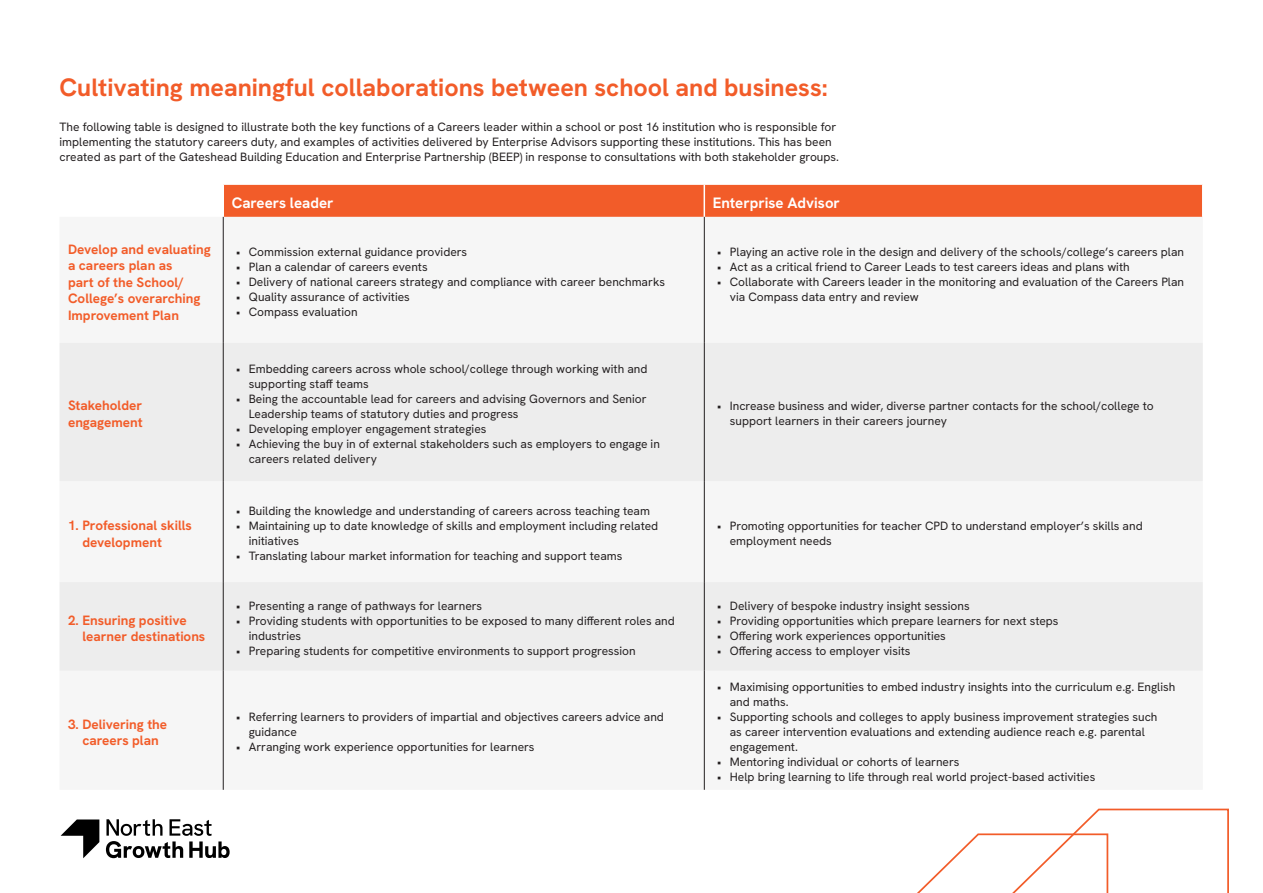
<style>
.page{position:relative;width:1263px;height:893px;background:#fff}
.page>*{position:absolute;margin:0;border:0;box-sizing:border-box;transform-origin:0 0}
.t1{font:700 25.05px "Hanken Grotesk";color:#f25c29}
.t2{font:700 15px "Hanken Grotesk";color:#fff}
.t3{font:700 13.5px/16.5px "Hanken Grotesk";color:#f25c29}
.t4{font:12px/15px "Hanken Grotesk";color:#231f20}
</style>
<div class="page">
<svg style="left:106px;top:819px;width:124px;height:39px"></svg>
<svg style="left:61px;top:819px;width:38px;height:39px"></svg>
<svg style="left:917px;top:808px;width:312px;height:85px"></svg>
<div style="left:224px;top:185px;width:978px;height:32px;background:#f25c29"></div>
<svg style="left:60px;top:343px;width:1143px;height:328px;fill:#ededed"></svg>
<hr style="left:703px;top:185px;width:2px;height:32px;background:#fff">
<hr style="left:223px;top:217px;width:1px;height:126px;background:#231f20">
<hr style="left:223px;top:343px;width:1px;height:138px;background:#231f20">
<hr style="left:223px;top:481px;width:1px;height:101px;background:#231f20">
<hr style="left:223px;top:582px;width:1px;height:89px;background:#231f20">
<hr style="left:223px;top:671px;width:1px;height:119px;background:#231f20">
<hr style="left:704px;top:217px;width:1px;height:126px;background:#231f20">
<hr style="left:704px;top:343px;width:1px;height:138px;background:#231f20">
<hr style="left:704px;top:481px;width:1px;height:101px;background:#231f20">
<hr style="left:704px;top:582px;width:1px;height:89px;background:#231f20">
<hr style="left:704px;top:671px;width:1px;height:119px;background:#231f20">
<h1 class="t1" style="left:60px;top:71px;width:770px">Cultivating meaningful collaborations between school and business:</h1>
<p class="t4" style="left:60px;top:119px;width:781px">The following table is designed to illustrate both the key functions of a Careers leader within a school or post 16 institution who is responsible for implementing the statutory careers duty, and examples of activities delivered by Enterprise Advisors supporting these institutions. This has been created as part of the Gateshead Building Education and Enterprise Partnership (BEEP) in response to consultations with both stakeholder groups.</p>
<p class="t2" style="left:232px;top:193px;width:103px">Careers leader</p>
<p class="t2" style="left:713px;top:193px;width:129px">Enterprise Advisor</p>
<p class="t3" style="left:68px;top:240px;width:144px">Develop and evaluating a careers plan as<br>part of the School/<br>College’s overarching<br>Improvement Plan</p>
<p class="t4" style="left:236px;top:244px;width:233px">• Commission external guidance providers</p>
<p class="t4" style="left:236px;top:259px;width:193px">• Plan a calendar of careers events</p>
<p class="t4" style="left:236px;top:274px;width:430px">• Delivery of national careers strategy and compliance with career benchmarks</p>
<p class="t4" style="left:236px;top:289px;width:175px">• Quality assurance of activities</p>
<p class="t4" style="left:236px;top:304px;width:123px">• Compass evaluation</p>
<p class="t3" style="left:68px;top:397px;width:76px">Stakeholder engagement</p>
<p class="t3" style="left:82px;top:517px;width:111px;text-indent:-14px">1. Professional skills development</p>
<p class="t3" style="left:82px;top:612px;width:124px;text-indent:-14px">2. Ensuring positive learner destinations</p>
<p class="t4" style="left:249px;top:361px;width:400px;text-indent:-13px">• Embedding careers across whole school/college through working with and supporting staff teams</p>
<p class="t4" style="left:249px;top:391px;width:399px;text-indent:-13px">• Being the accountable lead for careers and advising Governors and Senior<br>Leadership teams of statutory duties and progress</p>
<p class="t4" style="left:236px;top:421px;width:252px">• Developing employer engagement strategies</p>
<p class="t4" style="left:249px;top:436px;width:413px;text-indent:-13px">• Achieving the buy in of external stakeholders such as employers to engage in careers related delivery</p>
<p class="t4" style="left:236px;top:503px;width:415px">• Building the knowledge and understanding of careers across teaching team</p>
<p class="t4" style="left:249px;top:518px;width:411px;text-indent:-13px">• Maintaining up to date knowledge of skills and employment including related initiatives</p>
<p class="t4" style="left:236px;top:548px;width:388px">• Translating labour market information for teaching and support teams</p>
<p class="t4" style="left:236px;top:598px;width:248px">• Presenting a range of pathways for learners</p>
<p class="t4" style="left:249px;top:613px;width:428px;text-indent:-13px">• Providing students with opportunities to be exposed to many different roles and industries</p>
<p class="t4" style="left:236px;top:643px;width:401px">• Preparing students for competitive environments to support progression</p>
<p class="t3" style="left:68px;top:715px;width:101px;text-align:center">3. Delivering the careers plan</p>
<p class="t4" style="left:249px;top:709px;width:417px;text-indent:-13px">• Referring learners to providers of impartial and objectives careers advice and guidance</p>
<p class="t4" style="left:236px;top:739px;width:300px">• Arranging work experience opportunities for learners</p>
<p class="t4" style="left:717px;top:244px;width:468px">• Playing an active role in the design and delivery of the schools/college’s careers plan</p>
<p class="t4" style="left:717px;top:259px;width:414px">• Act as a critical friend to Career Leads to test careers ideas and plans with</p>
<p class="t4" style="left:730px;top:274px;width:456px;text-indent:-13px">• Collaborate with Careers leader in the monitoring and evaluation of the Careers Plan via Compass data entry and review</p>
<p class="t4" style="left:730px;top:399px;width:425px;text-indent:-13px">• Increase business and wider, diverse partner contacts for the school/college to support learners in their careers journey</p>
<p class="t4" style="left:730px;top:518px;width:414px;text-indent:-13px">• Promoting opportunities for teacher CPD to understand employer’s skills and employment needs</p>
<p class="t4" style="left:717px;top:598px;width:254px">• Delivery of bespoke industry insight sessions</p>
<p class="t4" style="left:717px;top:613px;width:343px">• Providing opportunities which prepare learners for next steps</p>
<p class="t4" style="left:717px;top:628px;width:230px">• Offering work experiences opportunities</p>
<p class="t4" style="left:717px;top:643px;width:195px">• Offering access to employer visits</p>
<p class="t4" style="left:730px;top:679px;width:447px;text-indent:-13px">• Maximising opportunities to embed industry insights into the curriculum e.g. English and maths.</p>
<p class="t4" style="left:730px;top:709px;width:429px;text-indent:-13px">• Supporting schools and colleges to apply business improvement strategies such as career intervention evaluations and extending audience reach e.g. parental engagement.</p>
<p class="t4" style="left:717px;top:754px;width:244px">• Mentoring individual or cohorts of learners</p>
<p class="t4" style="left:717px;top:769px;width:380px">• Help bring learning to life through real world project-based activities</p>
</div>
